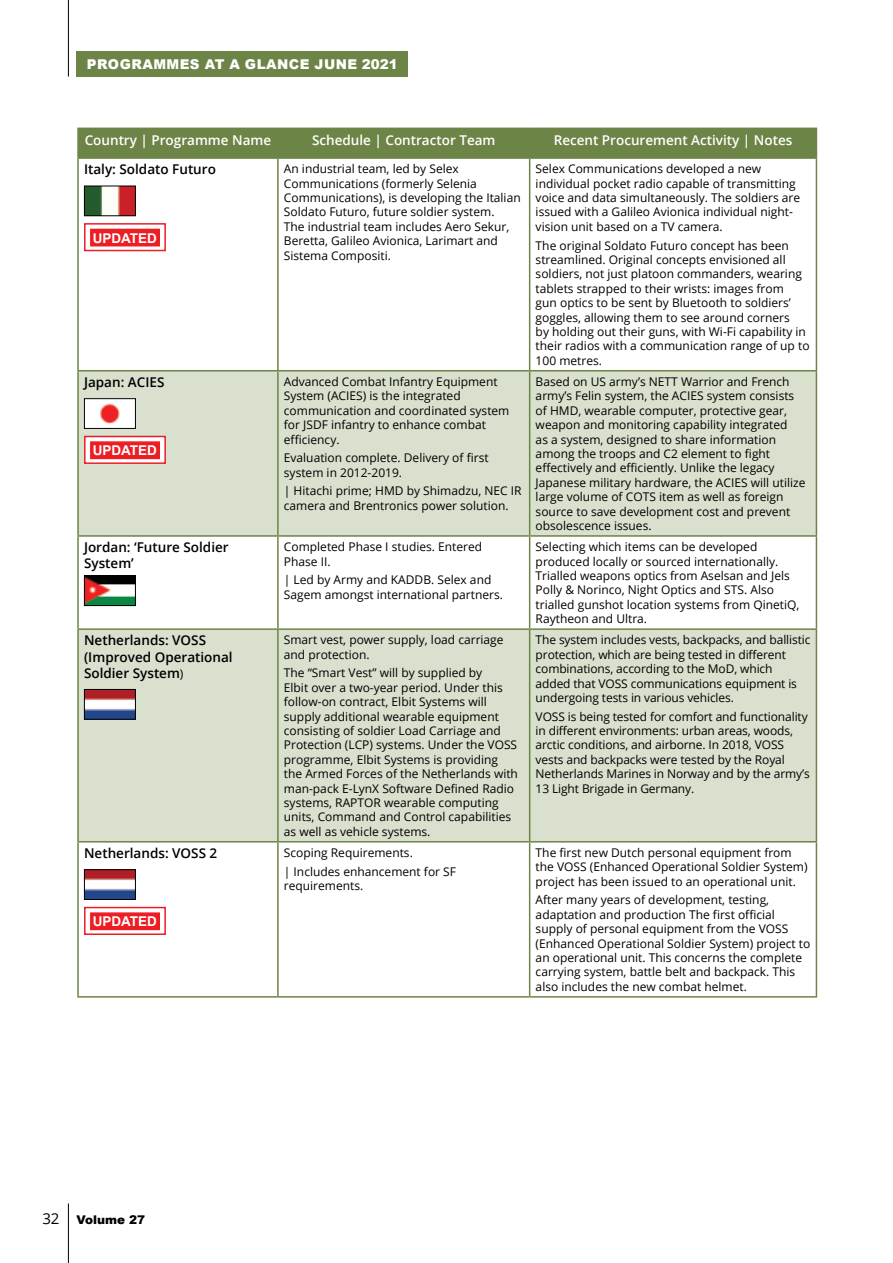
<style>
.page{position:relative;width:893px;height:1263px;background:#fff}
.page>*{position:absolute;margin:0;border:0;box-sizing:border-box;transform-origin:0 0}
.t1{font:15px "Open Sans";color:#000}
.t2{font:600 13.5px/16.2px "Open Sans";color:#000}
.t3{font:600 13.5px "Open Sans";color:#fff}
.t4{font:900 13.5px "Arial";letter-spacing:.035em;color:#fff}
.t5{font:700 13.5px "Arial";color:#fff}
.t6{font:12px/14.4px "Open Sans";color:#000}
.t7{font:900 12px "Arial";color:#000}
.s1{font-weight:400;font-size:12px}
</style>
<div class="page">
<hr style="left:68px;top:1203px;width:1px;height:60px;background:#000">
<hr style="left:68px;top:0;width:1px;height:77px;background:#000">
<div style="left:77px;top:51px;width:331px;height:26px;background:#6d8447"></div>
<svg style="left:79px;top:371px;width:737px;height:470px;fill:#d9e0ce"></svg>
<hr style="left:77px;top:129px;width:2px;height:28px;background:#6d8447">
<hr style="left:77px;top:128px;width:201px;height:1px;background:#6d8447">
<div style="left:79px;top:128px;width:738px;height:29px;background:#6d8447"></div>
<hr style="left:77px;top:159px;width:2px;height:211px;background:#6d8447">
<hr style="left:77px;top:157px;width:201px;height:2px;background:#6d8447">
<hr style="left:277px;top:159px;width:2px;height:211px;background:#6d8447">
<hr style="left:278px;top:157px;width:252px;height:2px;background:#6d8447">
<hr style="left:529px;top:159px;width:1px;height:211px;background:#6d8447">
<hr style="left:530px;top:157px;width:287px;height:2px;background:#6d8447">
<hr style="left:816px;top:159px;width:1px;height:211px;background:#6d8447">
<hr style="left:77px;top:371px;width:2px;height:164px;background:#6d8447">
<hr style="left:77px;top:370px;width:201px;height:1px;background:#6d8447">
<hr style="left:277px;top:371px;width:2px;height:164px;background:#6d8447">
<hr style="left:278px;top:370px;width:252px;height:1px;background:#6d8447">
<hr style="left:529px;top:371px;width:1px;height:164px;background:#6d8447">
<hr style="left:530px;top:370px;width:287px;height:1px;background:#6d8447">
<hr style="left:816px;top:371px;width:1px;height:164px;background:#6d8447">
<hr style="left:77px;top:537px;width:2px;height:91px;background:#6d8447">
<hr style="left:77px;top:535px;width:201px;height:2px;background:#6d8447">
<hr style="left:277px;top:537px;width:2px;height:91px;background:#6d8447">
<hr style="left:278px;top:535px;width:252px;height:2px;background:#6d8447">
<hr style="left:529px;top:537px;width:1px;height:91px;background:#6d8447">
<hr style="left:530px;top:535px;width:287px;height:2px;background:#6d8447">
<hr style="left:816px;top:537px;width:1px;height:91px;background:#6d8447">
<hr style="left:77px;top:630px;width:2px;height:211px;background:#6d8447">
<hr style="left:77px;top:628px;width:201px;height:2px;background:#6d8447">
<hr style="left:277px;top:630px;width:2px;height:211px;background:#6d8447">
<hr style="left:278px;top:628px;width:252px;height:2px;background:#6d8447">
<hr style="left:529px;top:630px;width:1px;height:211px;background:#6d8447">
<hr style="left:530px;top:628px;width:287px;height:2px;background:#6d8447">
<hr style="left:816px;top:630px;width:1px;height:211px;background:#6d8447">
<hr style="left:77px;top:842px;width:2px;height:154px;background:#6d8447">
<hr style="left:77px;top:841px;width:201px;height:1px;background:#6d8447">
<hr style="left:77px;top:996px;width:201px;height:1px;background:#6d8447">
<hr style="left:277px;top:842px;width:2px;height:154px;background:#6d8447">
<hr style="left:278px;top:841px;width:252px;height:1px;background:#6d8447">
<hr style="left:278px;top:996px;width:252px;height:1px;background:#6d8447">
<hr style="left:529px;top:842px;width:1px;height:154px;background:#6d8447">
<hr style="left:530px;top:841px;width:287px;height:1px;background:#6d8447">
<hr style="left:816px;top:842px;width:1px;height:154px;background:#6d8447">
<hr style="left:530px;top:996px;width:287px;height:1px;background:#6d8447">
<img style="left:86px;top:188px;width:48px;height:26px">
<div style="left:84px;top:186px;width:52px;height:30px;border:1px solid #000"></div>
<div style="left:84px;top:223px;width:82px;height:28px;background:linear-gradient(to right,#fff,#fff);border:2px solid #ed1d24"></div>
<div style="left:90px;top:229px;width:70px;height:17px;background:#ed1d24"></div>
<img style="left:86px;top:400px;width:48px;height:27px">
<div style="left:84px;top:398px;width:52px;height:31px;border:1px solid #000"></div>
<div style="left:84px;top:436px;width:82px;height:28px;background:linear-gradient(to right,#fff,#fff);border:2px solid #ed1d24"></div>
<div style="left:90px;top:441px;width:70px;height:18px;background:#ed1d24;border:2px solid #ed1d24"></div>
<img style="left:86px;top:577px;width:48px;height:27px">
<div style="left:84px;top:575px;width:52px;height:31px;border:1px solid #000"></div>
<img style="left:86px;top:691px;width:48px;height:27px">
<div style="left:84px;top:689px;width:52px;height:31px;border:1px solid #000"></div>
<img style="left:86px;top:871px;width:48px;height:27px">
<div style="left:84px;top:869px;width:52px;height:31px;border:1px solid #000"></div>
<div style="left:84px;top:907px;width:82px;height:28px;background:linear-gradient(to right,#fff,#fff);border:2px solid #ed1d24"></div>
<div style="left:90px;top:912px;width:70px;height:18px;background:#ed1d24;border:2px solid #ed1d24"></div>
<p class="t4" style="left:87px;top:54px;width:312px">PROGRAMMES AT A GLANCE JUNE 2021</p>
<p class="t3" style="left:85px;top:130px;width:188px">Country | Programme Name</p>
<p class="t3" style="left:312px;top:130px;width:185px">Schedule | Contractor Team</p>
<p class="t3" style="left:554px;top:130px;width:240px">Recent Procurement Activity | Notes</p>
<p class="t2" style="left:84px;top:161px;width:133px">Italy: Soldato Futuro</p>
<p class="t6" style="left:284px;top:161px;width:238px">An industrial team, led by Selex Communications (formerly Selenia Communications), is developing the Italian Soldato Futuro, future soldier system.<br>The industrial team includes Aero Sekur, Beretta, Galileo Avionica, Larimart and Sistema Compositi.</p>
<p class="t6" style="left:536px;top:161px;width:266px">Selex Communications developed a new individual pocket radio capable of transmitting voice and data simultaneously. The soldiers are issued with a Galileo Avionica individual night&shy;vision unit based on a TV camera.</p>
<p class="t5" style="left:93px;top:228px;width:66px">UPDATED</p>
<p class="t6" style="left:536px;top:238px;width:275px">The original Soldato Futuro concept has been streamlined. Original concepts envisioned all soldiers, not just platoon commanders, wearing tablets strapped to their wrists: images from<br>gun optics to be sent by Bluetooth to soldiers’ goggles, allowing them to see around corners<br>by holding out their guns, with Wi-Fi capability in their radios with a communication range of up to 100 metres.</p>
<p class="t2" style="left:84px;top:374px;width:82px">Japan: ACIES</p>
<p class="t5" style="left:93px;top:441px;width:66px">UPDATED</p>
<p class="t6" style="left:284px;top:374px;width:227px">Advanced Combat Infantry Equipment<br>System (ACIES) is the integrated communication and coordinated system for JSDF infantry to enhance combat efficiency.</p>
<p class="t6" style="left:284px;top:450px;width:206px">Evaluation complete. Delivery of first system in 2012-2019.</p>
<p class="t6" style="left:284px;top:483px;width:239px">| Hitachi prime; HMD by Shimadzu, NEC IR camera and Brentronics power solution.</p>
<p class="t2" style="left:84px;top:539px;width:146px">Jordan: ‘Future Soldier<br>System’</p>
<p class="t6" style="left:284px;top:539px;width:200px">Completed Phase I studies. Entered<br>Phase II.</p>
<p class="t6" style="left:284px;top:572px;width:221px">| Led by Army and KADDB. Selex and<br>Sagem amongst international partners.</p>
<p class="t2" style="left:84px;top:632px;width:150px">Netherlands: VOSS (Improved Operational<br>Soldier System<span class="s1">)</span></p>
<p class="t6" style="left:284px;top:632px;width:221px">Smart vest, power supply, load carriage and protection.</p>
<p class="t6" style="left:284px;top:665px;width:236px">The “Smart Vest” will by supplied by<br>Elbit over a two-year period. Under this follow-on contract, Elbit Systems will supply additional wearable equipment consisting of soldier Load Carriage and Protection (LCP) systems. Under the VOSS programme, Elbit Systems is providing the Armed Forces of the Netherlands with man-pack E-LynX Software Defined Radio systems, RAPTOR wearable computing units, Command and Control capabilities as well as vehicle systems.</p>
<p class="t2" style="left:84px;top:845px;width:135px">Netherlands: VOSS 2</p>
<p class="t5" style="left:93px;top:912px;width:66px">UPDATED</p>
<p class="t6" style="left:284px;top:843px;width:174px;line-height:18.6px">Scoping Requirements.<br>| Includes enhancement for SF</p>
<p class="t6" style="left:284px;top:878px;width:81px">requirements.</p>
<p class="t6" style="left:536px;top:374px;width:271px">Based on US army’s NETT Warrior and French army’s Felin system, the ACIES system consists of HMD, wearable computer, protective gear, weapon and monitoring capability integrated<br>as a system, designed to share information among the troops and C2 element to fight effectively and efficiently. Unlike the legacy Japanese military hardware, the ACIES will utilize large volume of COTS item as well as foreign source to save development cost and prevent obsolescence issues.</p>
<p class="t6" style="left:536px;top:539px;width:265px">Selecting which items can be developed produced locally or sourced internationally.<br>Trialled weapons optics from Aselsan and Jels Polly &amp; Norinco, Night Optics and STS. Also trialled gunshot location systems from QinetiQ, Raytheon and Ultra.</p>
<p class="t6" style="left:536px;top:632px;width:276px">The system includes vests, backpacks, and ballistic protection, which are being tested in different combinations, according to the MoD, which added that VOSS communications equipment is undergoing tests in various vehicles.</p>
<p class="t6" style="left:536px;top:709px;width:276px">VOSS is being tested for comfort and functionality in different environments: urban areas, woods, arctic conditions, and airborne. In 2018, VOSS vests and backpacks were tested by the Royal Netherlands Marines in Norway and by the army’s 13 Light Brigade in Germany.</p>
<p class="t6" style="left:536px;top:845px;width:273px">The first new Dutch personal equipment from the VOSS (Enhanced Operational Soldier System) project has been issued to an operational unit.</p>
<p class="t6" style="left:536px;top:892px;width:276px">After many years of development, testing, adaptation and production The first official supply of personal equipment from the VOSS (Enhanced Operational Soldier System) project to an operational unit. This concerns the complete carrying system, battle belt and backpack. This also includes the new combat helmet.</p>
<p class="t1" style="left:42px;top:1208px;width:19px">32</p>
<p class="t7" style="left:77px;top:1211px;width:70px">Volume 27</p>
</div>
